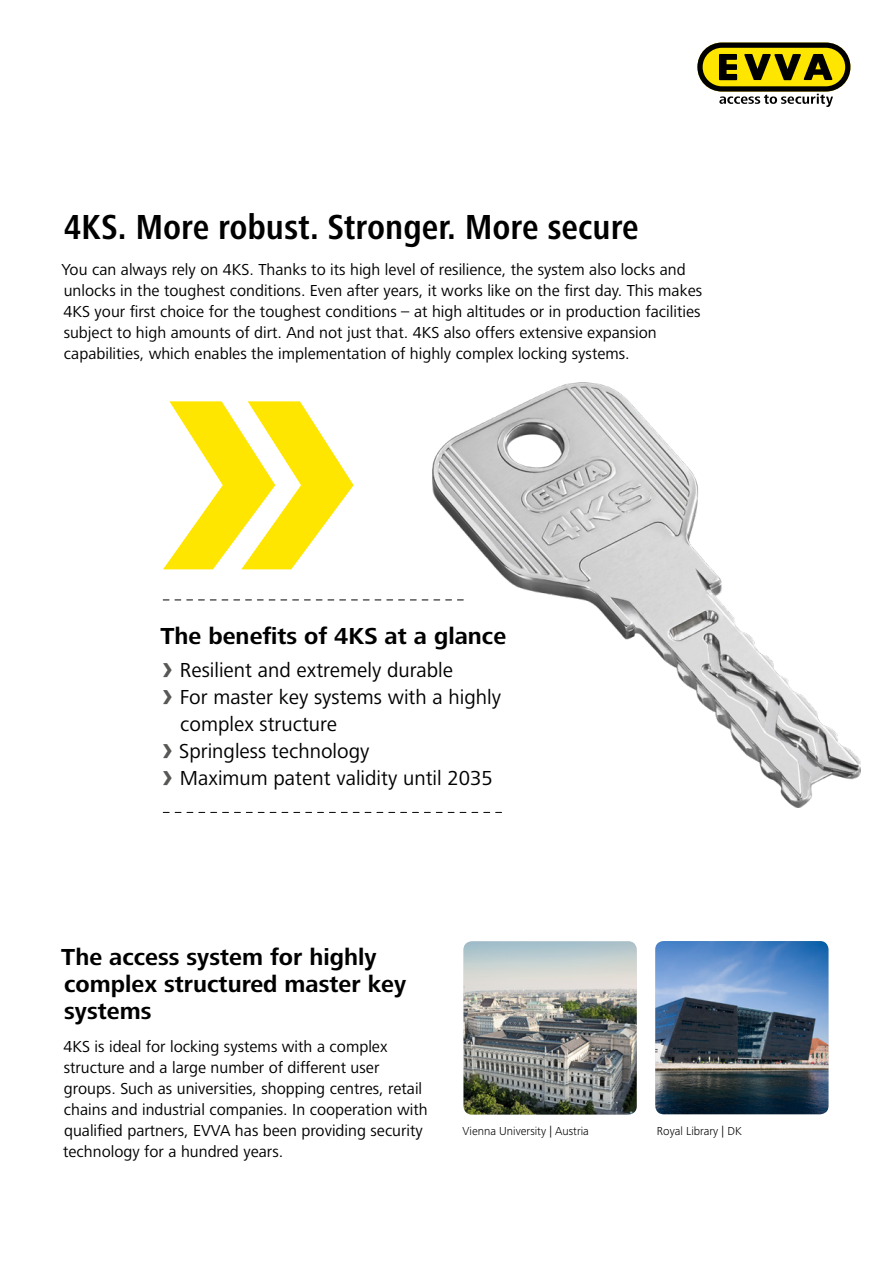
<style>
.page{position:relative;width:893px;height:1263px;background:#fff}
.page>*{position:absolute;margin:0;border:0;box-sizing:border-box;transform-origin:0 0}
.t1{font:700 condensed 36px "Frutiger Next LTCE";color:#000}
.t2{font:700 24px/27px "Frutiger Next LTCE";color:#000}
.t3{font:21px "Frutiger Next LTCE";color:#000}
.t4{font:16.5px/21px "Frutiger Next LTCE";color:#000}
.t5{font:300 12px "Frutiger Next LTCE";color:#000}
.s1{font-weight:700;font-size:34.8px;color:#575756}
</style>
<div class="page">
<svg style="left:163px;top:401px;width:191px;height:168px"></svg>
<svg style="left:163px;top:600px;width:266px;height:1px"></svg>
<svg style="left:163px;top:812px;width:339px;height:1px"></svg>
<img style="left:655px;top:941px;width:173px;height:173px">
<img style="left:463px;top:941px;width:174px;height:173px">
<svg style="left:697px;top:43px;width:153px;height:64px"></svg>
<img style="left:432px;top:382px;width:429px;height:426px">
<h1 class="t1" style="left:64px;top:207px;width:576px">4KS. More robust. Stronger. More secure</h1>
<p class="t4" style="left:62px;top:259px;width:642px">You can always rely on 4KS. Thanks to its high level of resilience, the system also locks and unlocks in the toughest conditions. Even after years, it works like on the first day. This makes 4KS your first choice for the toughest conditions – at high altitudes or in production facilities subject to high amounts of dirt. And not just that. 4KS also offers extensive expansion capabilities, which enables the implementation of highly complex locking systems.</p>
<h2 class="t2" style="left:160px;top:623px;width:347px">The benefits of 4KS at a glance</h2>
<p class="t3" style="left:162px;top:658px;width:292px"><span class="s1">›</span> Resilient and extremely durable</p>
<p class="t3" style="left:162px;top:685px;width:340px"><span class="s1">›</span> For master key systems with a highly</p>
<p class="t3" style="left:180px;top:712px;width:158px">complex structure</p>
<p class="t3" style="left:162px;top:739px;width:209px"><span class="s1">›</span> Springless technology</p>
<p class="t3" style="left:162px;top:766px;width:332px"><span class="s1">›</span> Maximum patent validity until 2035</p>
<h2 class="t2" style="left:61px;top:944px;width:346px">The access system for highly complex structured master key systems</h2>
<p class="t4" style="left:63px;top:1036px;width:366px">4KS is ideal for locking systems with a complex structure and a large number of different user groups. Such as universities, shopping centres, retail chains and industrial companies. In cooperation with qualified partners, EVVA has been providing security technology for a hundred years.</p>
<p class="t5" style="left:463px;top:1124px;width:128px">Vienna University | Austria</p>
<p class="t5" style="left:657px;top:1124px;width:86px">Royal Library | DK</p>
</div>
